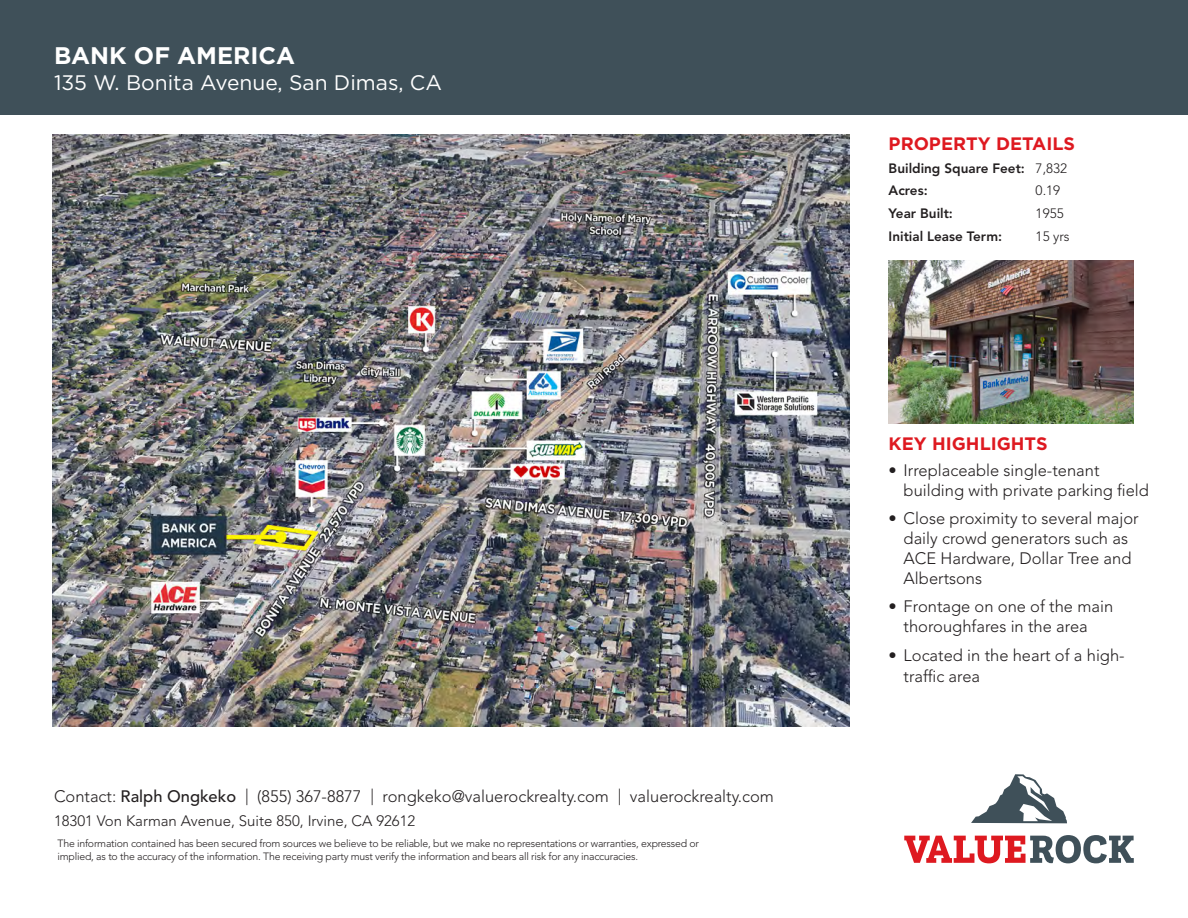
<style>
.page{position:relative;width:1188px;height:918px;background:#fff}
.page>*{position:absolute;margin:0;border:0;box-sizing:border-box;transform-origin:0 0}
.t1{font:700 24px "Gotham HTF";color:#fff}
.t2{font:21px "Gotham HTF";color:#fff}
.t3{font:700 18px "Gotham HTF";color:#de1920}
.t4{font:300 16.5px/19.8px "Avenir LT Std";color:#231f20}
.t5{font:300 15px "Avenir LT Std";color:#231f20}
.t6{font:800 13.5px "Avenir LT Std";color:#231f20}
.t7{font:300 13.5px "Avenir LT Std";color:#231f20}
.t8{font:300 10.5px/12.6px "Avenir LT Std";letter-spacing:-.02em;color:#231f20}
.s1{font-weight:500}
.s2{font-weight:300}
</style>
<div class="page">
<div style="left:0;top:0;width:1188px;height:114px;background:#3f5059"></div>
<img style="left:52px;top:135px;width:797px;height:592px">
<svg style="left:971px;top:774px;width:96px;height:49px"></svg>
<svg style="left:904px;top:835px;width:230px;height:28px"></svg>
<img style="left:889px;top:260px;width:245px;height:164px">
<p class="t1" style="left:54px;top:42px;width:243px">BANK OF AMERICA</p>
<p class="t2" style="left:54px;top:71px;width:389px">135 W. Bonita Avenue, San Dimas, CA</p>
<p class="t4" style="left:54px;top:787px;width:721px">Contact: <span class="s1">Ralph Ongkeko</span> | (855) 367-8877 | rongkeko@valuerockrealty.com | valuerockrealty.com</p>
<p class="t5" style="left:54px;top:812px;width:363px">18301 Von Karman Avenue, Suite 850, Irvine, CA 92612</p>
<p class="t8" style="left:58px;top:837px;width:643px">The information contained has been secured from sources we believe to be reliable, but we make no representations or warranties, expressed or implied, as to the accuracy of the information. The receiving party must verify the information and bears all risk for any inaccuracies.</p>
<p class="t3" style="left:889px;top:133px;width:188px">PROPERTY DETAILS</p>
<p class="t6" style="left:889px;top:160px;width:180px">Building Square Feet: <span class="s2">7,832</span></p>
<p class="t6" style="left:889px;top:183px;width:41px">Acres:</p>
<p class="t7" style="left:1036px;top:183px;width:26px">0.19</p>
<p class="t6" style="left:889px;top:205px;width:66px">Year Built:</p>
<p class="t7" style="left:1036px;top:205px;width:30px">1955</p>
<p class="t6" style="left:889px;top:228px;width:115px">Initial Lease Term:</p>
<p class="t7" style="left:1036px;top:228px;width:36px">15 yrs</p>
<p class="t3" style="left:889px;top:433px;width:160px">KEY HIGHLIGHTS</p>
<p class="t4" style="left:904px;top:461px;width:247px;text-indent:-15px">• Irreplaceable single-tenant building with private parking field</p>
<p class="t4" style="left:904px;top:509px;width:237px;text-indent:-15px">• Close proximity to several major daily crowd generators such as<br>ACE Hardware, Dollar Tree and<br>Albertsons</p>
<p class="t4" style="left:904px;top:597px;width:211px;text-indent:-15px">• Frontage on one of the main thoroughfares in the area</p>
<p class="t4" style="left:904px;top:644px;width:223px;line-height:21px;text-indent:-15px">• Located in the heart of a high&shy;traffic area</p>
</div>
